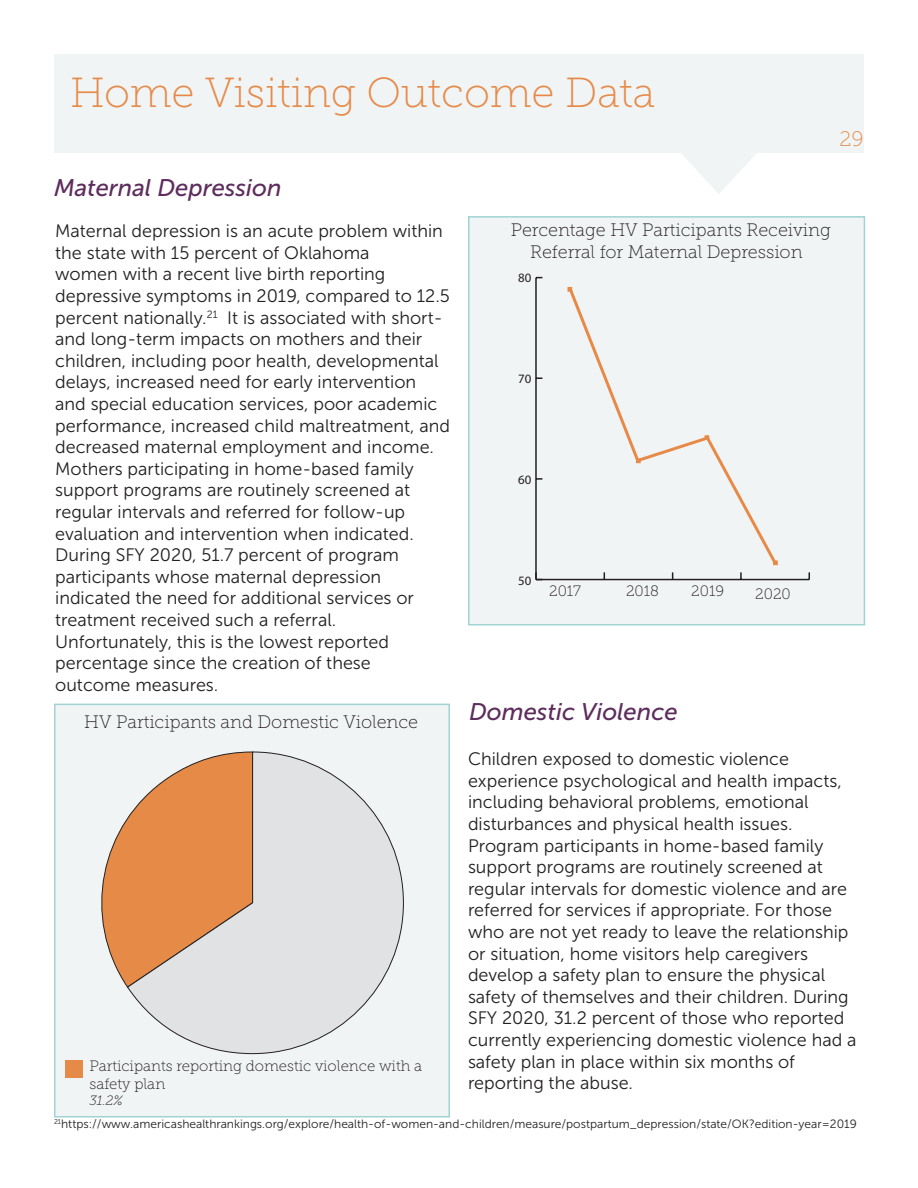
<style>
.page{position:relative;width:918px;height:1188px;background:#fff}
.page>*{position:absolute;margin:0;border:0;box-sizing:border-box;transform-origin:0 0}
.t1{font:42px "Museo Slab 100";color:#e68a48}
.t2{font:italic 24px "Museo Sans 500";color:#5e2d5d}
.t3{font:21px "Museo Slab 100";color:#e68a48}
.t4{font:18px/21.6px "Museo Sans 300";color:#231f20}
.t5{font:18px "Museo Slab 100";color:#231f20}
.t6{font:15px/18px "Museo Slab 100";color:#231f20}
.t7{font:italic 13.5px "Museo Slab 100";color:#231f20}
.t8{font:12.9px "Myriad Pro";color:#231f20}
.t9{font:12px "Museo Sans 300";color:#231f20}
</style>
<div class="page">
<div style="left:54px;top:54px;width:810px;height:99px;background:#f1f4f5"></div>
<svg style="left:663px;top:150px;width:110px;height:44px"></svg>
<div style="left:54px;top:704px;width:396px;height:414px;background:#f1f4f5;border:2px solid #a1d3d3"></div>
<div style="left:66px;top:1061px;width:17px;height:17px;background:#e68a48"></div>
<div style="left:468px;top:216px;width:397px;height:410px;background:#f1f4f5;border:2px solid #a1d3d3"></div>
<hr style="left:536px;top:579px;width:273px;height:1px;background:#231f20">
<svg style="left:740px;top:572px;width:2px;height:7px"></svg>
<hr style="left:535px;top:278px;width:2px;height:302px;background:#231f20">
<svg style="left:535px;top:572px;width:7px;height:8px"></svg>
<svg style="left:567px;top:287px;width:211px;height:279px"></svg>
<svg style="left:101px;top:818px;width:26px;height:169px"></svg>
<svg style="left:127px;top:751px;width:277px;height:303px"></svg>
<p class="t1" style="left:70px;top:70px;width:587px">Home Visiting Outcome Data</p>
<p class="t3" style="left:840px;top:127px;width:26px">29</p>
<p class="t2" style="left:54px;top:175px;width:229px">Maternal Depression</p>
<p class="t4" style="left:55px;top:220px;width:389px">Maternal depression is an acute problem within the state with 15 percent of Oklahoma</p>
<p class="t4" style="left:55px;top:264px;width:332px">women with a recent live birth reporting</p>
<p class="t4" style="left:55px;top:285px;width:396px">depressive symptoms in 2019, compared to 12.5 percent nationally.<sup>21</sup> It is associated with short&shy;and long-term impacts on mothers and their children, including poor health, developmental delays, increased need for early intervention and special education services, poor academic performance, increased child maltreatment, and decreased maternal employment and income.<br>Mothers participating in home-based family support programs are routinely screened at</p>
<p class="t4" style="left:55px;top:501px;width:360px">regular intervals and referred for follow-up evaluation and intervention when indicated.<br>During SFY 2020, 51.7 percent of program</p>
<p class="t4" style="left:55px;top:566px;width:328px">participants whose maternal depression</p>
<p class="t4" style="left:55px;top:588px;width:360px">indicated the need for additional services or treatment received such a referral.</p>
<p class="t4" style="left:55px;top:631px;width:335px">Unfortunately, this is the lowest reported</p>
<p class="t4" style="left:55px;top:652px;width:317px">percentage since the creation of these</p>
<p class="t4" style="left:55px;top:674px;width:165px">outcome measures.</p>
<p class="t5" style="left:84px;top:712px;width:335px">HV Participants and Domestic Violence</p>
<p class="t5" style="left:511px;top:220px;width:321px">Percentage HV Participants Receiving</p>
<p class="t5" style="left:530px;top:242px;width:274px">Referral for Maternal Depression</p>
<p class="t8" style="left:518px;top:270px;width:15px">80</p>
<p class="t8" style="left:518px;top:371px;width:15px">70</p>
<p class="t8" style="left:518px;top:472px;width:15px">60</p>
<p class="t8" style="left:518px;top:572px;width:15px">50</p>
<p class="t6" style="left:549px;top:582px;width:33px">2017</p>
<p class="t6" style="left:626px;top:582px;width:35px">2018</p>
<p class="t6" style="left:691px;top:582px;width:34px">2019</p>
<p class="t6" style="left:755px;top:585px;width:37px">2020</p>
<p class="t2" style="left:469px;top:698px;width:210px">Domestic Violence</p>
<p class="t6" style="left:89px;top:1057px;width:334px">Participants reporting domestic violence with a safety plan</p>
<p class="t7" style="left:89px;top:1093px;width:35px">31.2%</p>
<p class="t4" style="left:468px;top:748px;width:322px">Children exposed to domestic violence</p>
<p class="t4" style="left:468px;top:770px;width:375px">experience psychological and health impacts, including behavioral problems, emotional</p>
<p class="t4" style="left:468px;top:813px;width:326px">disturbances and physical health issues.</p>
<p class="t4" style="left:468px;top:835px;width:357px">Program participants in home-based family</p>
<p class="t4" style="left:468px;top:856px;width:382px">support programs are routinely screened at regular intervals for domestic violence and are referred for services if appropriate. For those who are not yet ready to leave the relationship or situation, home visitors help caregivers</p>
<p class="t4" style="left:468px;top:964px;width:390px">develop a safety plan to ensure the physical safety of themselves and their children. During SFY 2020, 31.2 percent of those who reported currently experiencing domestic violence had a safety plan in place within six months of</p>
<p class="t4" style="left:468px;top:1072px;width:167px">reporting the abuse.</p>
<p class="t9" style="left:54px;top:1118px;width:804px"><sup>21</sup>https://www.americashealthrankings.org/explore/health-of-women-and-children/measure/postpartum_depression/state/OK?edition-year=2019</p>
</div>
